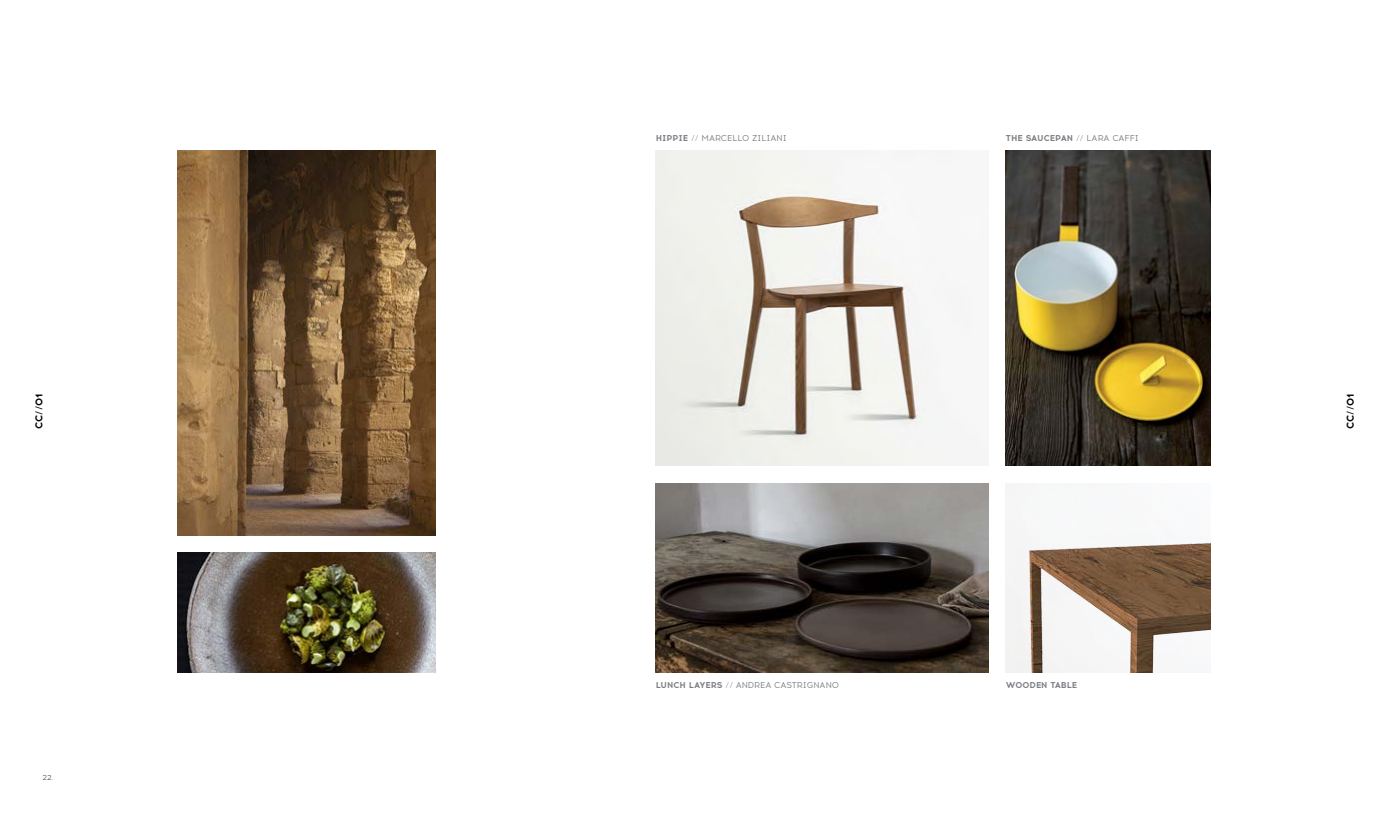
<style>
.page{position:relative;width:1389px;height:823px;background:#fff}
.page>*{position:absolute;margin:0;border:0;box-sizing:border-box;transform-origin:0 0}
.t1{font:700 10px "Acrom";color:#000}
.t2{font:8.5px "Acrom";color:#7b7d82}
.t3{font:700 8.5px "Acrom";color:#7b7d82}
.t4{font:7.2px "Acrom";color:#425764}
.s1{font-weight:700}
.s2{font-weight:400}
</style>
<div class="page">
<img style="left:178px;top:150px;width:258px;height:385px">
<img style="left:178px;top:552px;width:258px;height:120px">
<img style="left:1008px;top:519px;width:203px;height:153px">
<img style="left:656px;top:150px;width:305px;height:315px">
<img style="left:656px;top:483px;width:333px;height:189px">
<img style="left:1006px;top:150px;width:205px;height:315px">
<p class="t2" style="left:656px;top:133px;width:133px"><span class="s1">HIPPIE</span> // MARCELLO ZILIANI</p>
<p class="t3" style="left:1006px;top:132px;width:135px">THE SAUCEPAN <span class="s2">// LARA CAFFI</span></p>
<p class="t1" style="left:32px;top:429px;width:37px;rotate:-90deg">CC//01</p>
<p class="t1" style="left:1343px;top:429px;width:37px;rotate:-90deg">CC//01</p>
<p class="t4" style="left:43px;top:772px;width:12px">22.</p>
<p class="t2" style="left:656px;top:679px;width:185px"><span class="s1">LUNCH LAYERS</span> // ANDREA CASTRIGNANO</p>
<p class="t3" style="left:1006px;top:678px;width:73px">WOODEN TABLE</p>
</div>
